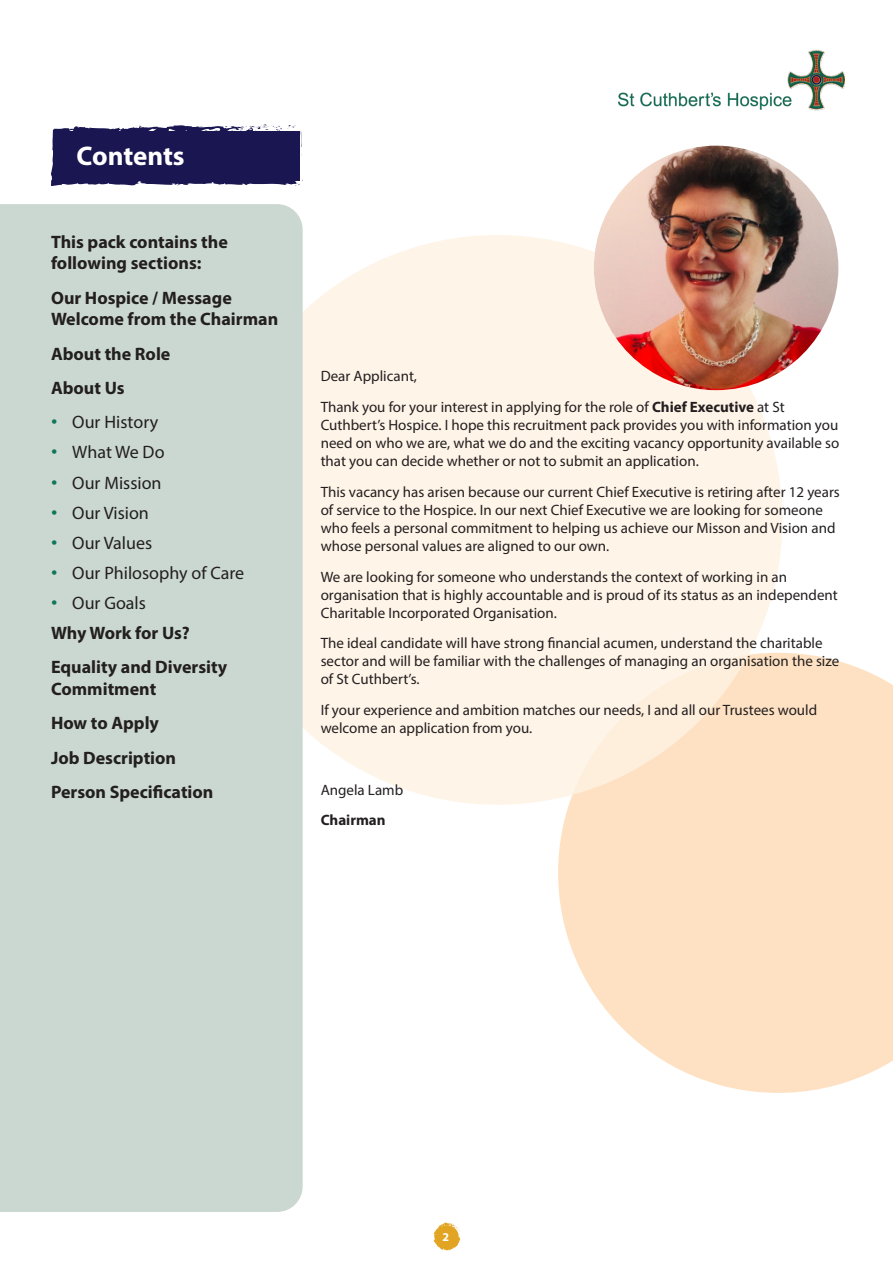
<style>
.page{position:relative;width:893px;height:1263px;background:#fff}
.page>*{position:absolute;margin:0;border:0;box-sizing:border-box;transform-origin:0 0}
.Bar_heads{font:700 27px "Myriad Pro";letter-spacing:-.005em;color:#fff}
.Content_bold{font:700 18px/21.6px "Myriad Pro";color:#231f20}
.Content_bullet_text{font:18px "Myriad Pro";color:#231f20}
.t1{font:15px/18px "Myriad Pro";color:#231f20}
.t2{font:700 15px "Myriad Pro";color:#231f20}
.t3{font:700 12px "Myriad Pro";color:#fff}
.s1{font-family:"Arial";color:#0f755b}
.s2{font-weight:700}
</style>
<div class="page">
<svg style="left:433px;top:1222px;width:28px;height:29px"></svg>
<svg style="left:558px;top:653px;width:335px;height:440px;fill:#fee1c2"></svg>
<div style="left:213px;top:235px;width:569px;height:570px;background:#fef2e3;border-radius:50%"></div>
<div style="left:0;top:204px;width:303px;height:1008px;background:#cbd8d1"></div>
<img style="left:619px;top:50px;width:225px;height:61px">
<svg style="left:51px;top:124px;width:252px;height:62px"></svg>
<img style="left:594px;top:146px;width:244px;height:244px;border-radius:122px">
<p class="Bar_heads" style="left:77px;top:138px;width:110px">Contents</p>
<p class="Content_bold" style="left:51px;top:230px;width:178px">This pack contains the following sections:</p>
<p class="Content_bold" style="left:51px;top:286px;width:229px">Our Hospice / Message<br>Welcome from the Chairman</p>
<p class="Content_bold" style="left:51px;top:342px;width:121px">About the Role</p>
<p class="Content_bold" style="left:51px;top:377px;width:75px">About Us</p>
<p class="Content_bullet_text" style="left:51px;top:411px;width:109px"><span class="s1">•</span> Our History</p>
<p class="Content_bullet_text" style="left:51px;top:441px;width:115px"><span class="s1">•</span> What We Do</p>
<p class="Content_bullet_text" style="left:51px;top:471px;width:112px"><span class="s1">•</span> Our Mission</p>
<p class="Content_bullet_text" style="left:51px;top:501px;width:99px"><span class="s1">•</span> Our Vision</p>
<p class="Content_bullet_text" style="left:51px;top:532px;width:103px"><span class="s1">•</span> Our Values</p>
<p class="Content_bullet_text" style="left:51px;top:562px;width:195px"><span class="s1">•</span> Our Philosophy of Care</p>
<p class="Content_bullet_text" style="left:51px;top:592px;width:96px"><span class="s1">•</span> Our Goals</p>
<p class="Content_bold" style="left:51px;top:622px;width:140px">Why Work for Us?</p>
<p class="Content_bold" style="left:51px;top:656px;width:178px">Equality and Diversity<br>Commitment</p>
<p class="Content_bold" style="left:51px;top:712px;width:109px">How to Apply</p>
<p class="Content_bold" style="left:51px;top:746px;width:127px">Job Description</p>
<p class="Content_bold" style="left:51px;top:781px;width:164px">Person Specification</p>
<p class="t1" style="left:321px;top:367px;width:98px">Dear Applicant,</p>
<p class="t1" style="left:321px;top:398px;width:520px">Thank you for your interest in applying for the role of <span class="s2">Chief Executive</span> at St Cuthbert’s Hospice. I hope this recruitment pack provides you with information you need on who we are, what we do and the exciting vacancy opportunity available so that you can decide whether or not to submit an application.</p>
<p class="t1" style="left:321px;top:482px;width:521px">This vacancy has arisen because our current Chief Executive is retiring after 12 years of service to the Hospice. In our next Chief Executive we are looking for someone who feels a personal commitment to helping us achieve our Misson and Vision and whose personal values are aligned to our own.</p>
<p class="t1" style="left:321px;top:567px;width:519px">We are looking for someone who understands the context of working in an organisation that is highly accountable and is proud of its status as an independent<br>Charitable Incorporated Organisation.</p>
<p class="t1" style="left:321px;top:634px;width:520px">The ideal candidate will have strong financial acumen, understand the charitable sector and will be familiar with the challenges of managing an organisation the size of St Cuthbert’s.</p>
<p class="t1" style="left:321px;top:701px;width:498px">If your experience and ambition matches our needs, I and all our Trustees would welcome an application from you.</p>
<p class="t1" style="left:321px;top:780px;width:84px">Angela Lamb</p>
<p class="t2" style="left:321px;top:810px;width:67px">Chairman</p>
<p class="t3" style="left:443px;top:1229px;width:8px">2</p>
</div>
